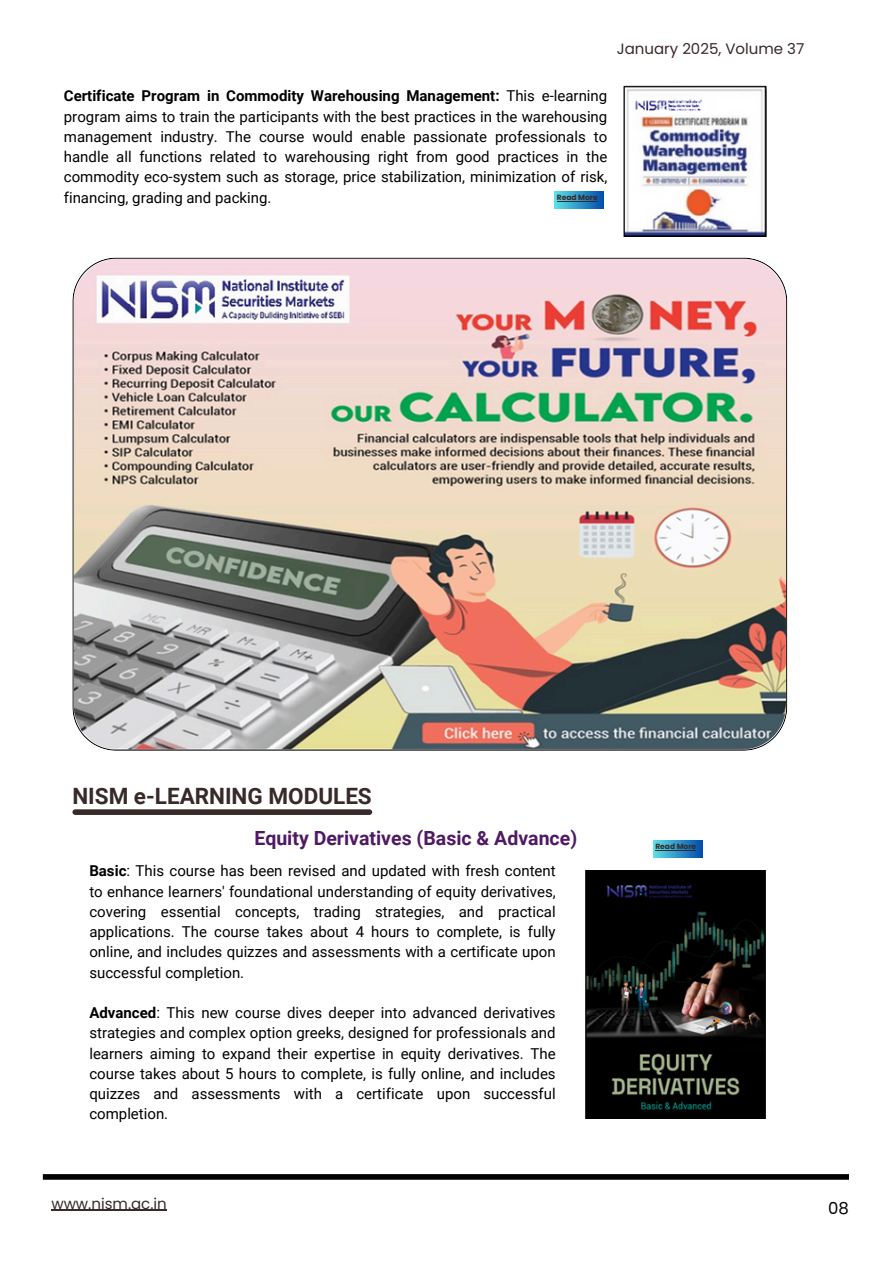
<style>
.page{position:relative;width:894px;height:1264px;background:#fff}
.page>*{position:absolute;margin:0;border:0;box-sizing:border-box;transform-origin:0 0}
.t1{font:700 22.5px "Roboto";color:#372a28}
.t2{font:700 19.5px "Roboto";color:#4f1964}
.t3{font:16.5px "Poppins";color:#000}
.t4{font:15px/20.2px "Roboto";color:#000;text-align:justify}
.t5{font:15px "Poppins";color:#372a28}
.t6{font:700 7.5px "Poppins";color:#372a28}
.s1{font-weight:700}
</style>
<div class="page">
<div style="left:43px;top:1174px;width:805px;height:5px;background:#000"></div>
<img style="left:72px;top:257px;width:715px;height:493px">
<img style="left:623px;top:86px;width:142px;height:151px">
<div style="left:75px;top:809px;width:294px;height:6px;background:#372a28"></div>
<img style="left:585px;top:870px;width:180px;height:248px">
<div style="left:554px;top:192px;width:49px;height:16px;background:linear-gradient(to right,#5ee2e7,#034faf)"></div>
<hr style="left:556px;top:201px;width:41px;height:1px;background:#372a28">
<div style="left:653px;top:840px;width:48px;height:17px;background:linear-gradient(to right,#5ee1e6,#0654b1)"></div>
<hr style="left:655px;top:850px;width:41px;height:1px;background:#372a28">
<hr style="left:51px;top:1209px;width:116px;height:1px;background:#372a28">
<h1 class="t5" style="left:616px;top:38px;width:189px">January 2025, Volume 37</h1>
<p class="t4" style="left:64px;top:86px;width:545px"><span class="s1">Certificate Program in Commodity Warehousing Management:</span> This e-learning program aims to train the participants with the best practices in the warehousing management industry. The course would enable passionate professionals to handle all functions related to warehousing right from good practices in the commodity eco-system such as storage, price stabilization, minimization of risk, financing, grading and packing.</p>
<h3 class="t6" style="left:556px;top:193px;width:42px">Read More</h3>
<h3 class="t1" style="left:72px;top:782px;width:301px">NISM e-LEARNING MODULES</h3>
<p class="t2" style="left:254px;top:826px;width:324px">Equity Derivatives (Basic &amp; Advance)</p>
<p class="t4" style="left:89px;top:861px;width:467px"><span class="s1">Basic</span>: This course has been revised and updated with fresh content to enhance learners' foundational understanding of equity derivatives, covering essential concepts, trading strategies, and practical applications. The course takes about 4 hours to complete, is fully online, and includes quizzes and assessments with a certificate upon successful completion.</p>
<h2 class="t4" style="left:89px;top:1002px;width:467px"><span class="s1">Advanced</span>: This new course dives deeper into advanced derivatives strategies and complex option greeks, designed for professionals and learners aiming to expand their expertise in equity derivatives. The course takes about 5 hours to complete, is fully online, and includes quizzes and assessments with a certificate upon successful completion.</h2>
<h3 class="t5" style="left:51px;top:1192px;width:117px">www.nism.ac.in</h3>
<p class="t6" style="left:655px;top:841px;width:42px">Read More</p>
<p class="t3" style="left:828px;top:1196px;width:22px">08</p>
</div>
